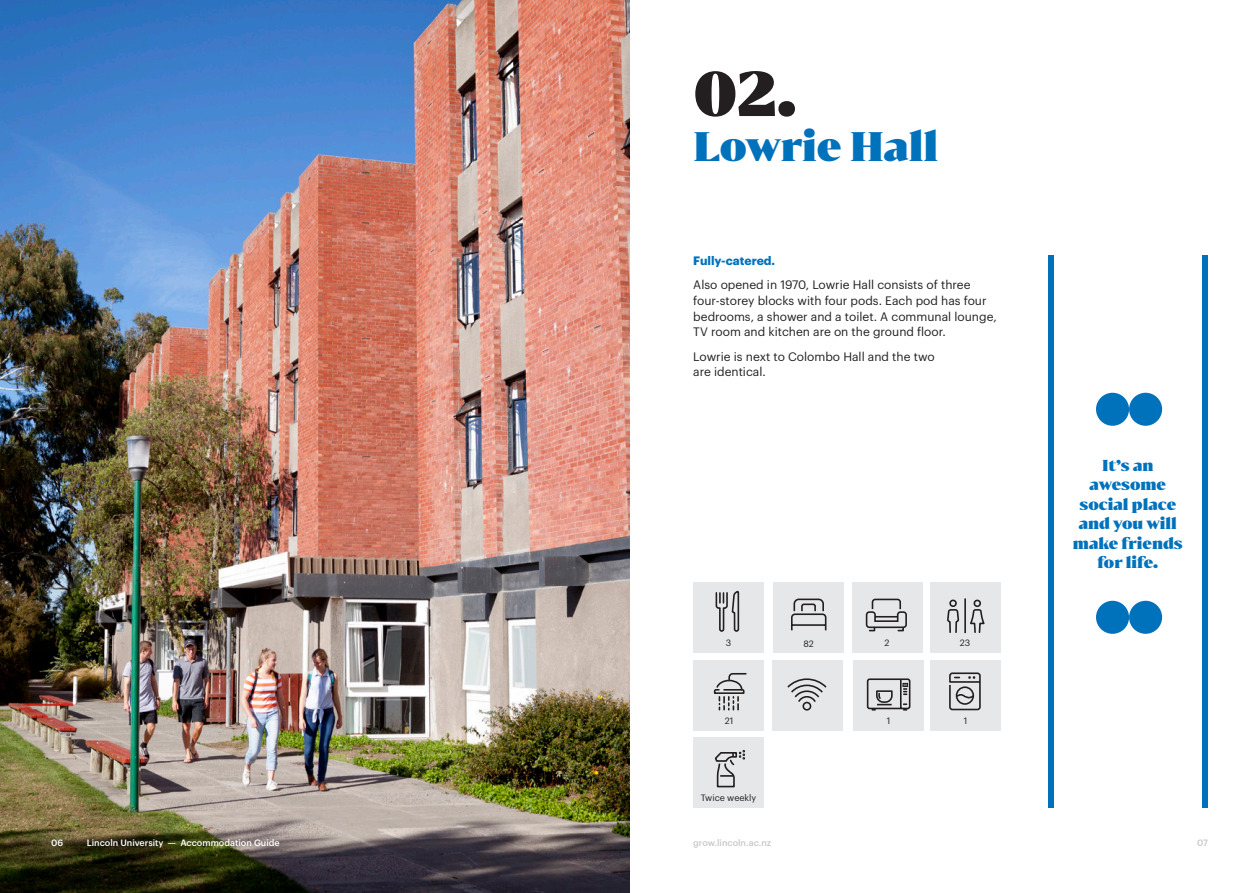
<style>
.page{position:relative;width:1259px;height:893px;background:#fff}
.page>*{position:absolute;margin:0;border:0;box-sizing:border-box;transform-origin:0 0}
.Page_Title{font:900 60px "Bw Darius";color:#231f20}
.Page_Title-2{font:900 39px "Bw Darius";color:#0072bc}
.PG-Student_Quote_10p{font:900 15px/19.5px "Bw Darius";color:#0072bc;text-align:center}
.Body_Text_Half-Space{font:12px/15.8px "Graphik";color:#231f20}
.Subheading_Blue_Bold{font:700 12px "Graphik";color:#0072bc}
.t1{font:500 9px "Graphik";color:#fff}
.Body_Text_Half-Space-2{font:9px "Graphik";color:#231f20}
.t2{font:500 9px "Graphik";color:#c7c8ca}
</style>
<div class="page">
<div style="left:1047px;top:255px;width:6px;height:553px;background:#0072bc"></div>
<div style="left:1202px;top:255px;width:6px;height:553px;background:#0072bc"></div>
<div style="left:1096px;top:393px;width:33px;height:33px;background:#0072bc;border-radius:50%"></div>
<div style="left:1129px;top:393px;width:33px;height:33px;background:#0072bc;border-radius:50%"></div>
<div style="left:1096px;top:601px;width:33px;height:33px;background:#0072bc;border-radius:50%"></div>
<div style="left:1129px;top:601px;width:33px;height:33px;background:#0072bc;border-radius:50%"></div>
<div style="left:772px;top:660px;width:70px;height:70px;background:#e6e7e9"></div>
<svg style="left:787px;top:678px;width:40px;height:33px"></svg>
<div style="left:773px;top:582px;width:70px;height:70px;background:#e6e7e9"></div>
<svg style="left:791px;top:598px;width:36px;height:33px"></svg>
<div style="left:852px;top:582px;width:70px;height:70px;background:#e6e7e9"></div>
<svg style="left:865px;top:598px;width:42px;height:34px"></svg>
<div style="left:853px;top:660px;width:70px;height:70px;background:#e6e7e9"></div>
<svg style="left:866px;top:678px;width:45px;height:33px"></svg>
<div style="left:930px;top:660px;width:70px;height:70px;background:#e6e7e9"></div>
<div style="left:955px;top:686px;width:19px;height:19px;border:2px solid #231f20;border-radius:50%"></div>
<svg style="left:955px;top:693px;width:20px;height:7px"></svg>
<div style="left:949px;top:672px;width:31px;height:38px;border:2px solid #231f20;border-radius:2px"></div>
<svg style="left:968px;top:676px;width:7px;height:3px"></svg>
<div style="left:693px;top:738px;width:70px;height:70px;background:#e6e7e9"></div>
<svg style="left:714px;top:750px;width:31px;height:38px"></svg>
<div style="left:693px;top:582px;width:70px;height:70px;background:#e6e7e9"></div>
<svg style="left:715px;top:591px;width:25px;height:41px"></svg>
<div style="left:693px;top:660px;width:70px;height:70px;background:#e6e7e9"></div>
<svg style="left:713px;top:673px;width:34px;height:38px"></svg>
<div style="left:930px;top:582px;width:70px;height:70px;background:#e6e7e9"></div>
<div style="left:949px;top:600px;width:8px;height:7px;border:2px solid #231f20;border-radius:50%"></div>
<svg style="left:947px;top:609px;width:12px;height:24px"></svg>
<div style="left:973px;top:600px;width:8px;height:7px;border:2px solid #231f20;border-radius:50%"></div>
<svg style="left:970px;top:609px;width:15px;height:24px"></svg>
<hr style="left:964px;top:598px;width:2px;height:35px;background:#231f20">
<img style="left:0;top:0;width:629px;height:893px">
<p class="Page_Title" style="left:693px;top:52px;width:105px">02.</p>
<p class="Page_Title-2" style="left:693px;top:120px;width:246px">Lowrie Hall</p>
<p class="Subheading_Blue_Bold" style="left:693px;top:251px;width:83px">Fully-catered.</p>
<p class="Body_Text_Half-Space" style="left:693px;top:276px;width:305px">Also opened in 1970, Lowrie Hall consists of three four-storey blocks with four pods. Each pod has four bedrooms, a shower and a toilet. A communal lounge, TV room and kitchen are on the ground floor.</p>
<p class="Body_Text_Half-Space" style="left:693px;top:347px;width:243px">Lowrie is next to Colombo Hall and the two are identical.</p>
<p class="Body_Text_Half-Space-2" style="left:726px;top:636px;width:7px">3</p>
<p class="Body_Text_Half-Space-2" style="left:724px;top:714px;width:10px">21</p>
<p class="Body_Text_Half-Space-2" style="left:700px;top:791px;width:57px">Twice weekly</p>
<p class="Body_Text_Half-Space-2" style="left:803px;top:637px;width:12px">82</p>
<p class="Body_Text_Half-Space-2" style="left:884px;top:636px;width:6px">2</p>
<p class="Body_Text_Half-Space-2" style="left:960px;top:636px;width:12px">23</p>
<p class="Body_Text_Half-Space-2" style="left:886px;top:714px;width:5px">1</p>
<p class="Body_Text_Half-Space-2" style="left:964px;top:714px;width:5px">1</p>
<p class="PG-Student_Quote_10p" style="left:1073px;top:454px;width:111px">It’s an awesome social place and you will make friends for life.</p>
<p class="t1" style="left:51px;top:836px;width:14px">06</p>
<p class="t1" style="left:87px;top:836px;width:194px">Lincoln University — Accommodation Guide</p>
<p class="t2" style="left:693px;top:836px;width:79px">grow.lincoln.ac.nz</p>
<p class="t2" style="left:1197px;top:836px;width:12px">07</p>
</div>
